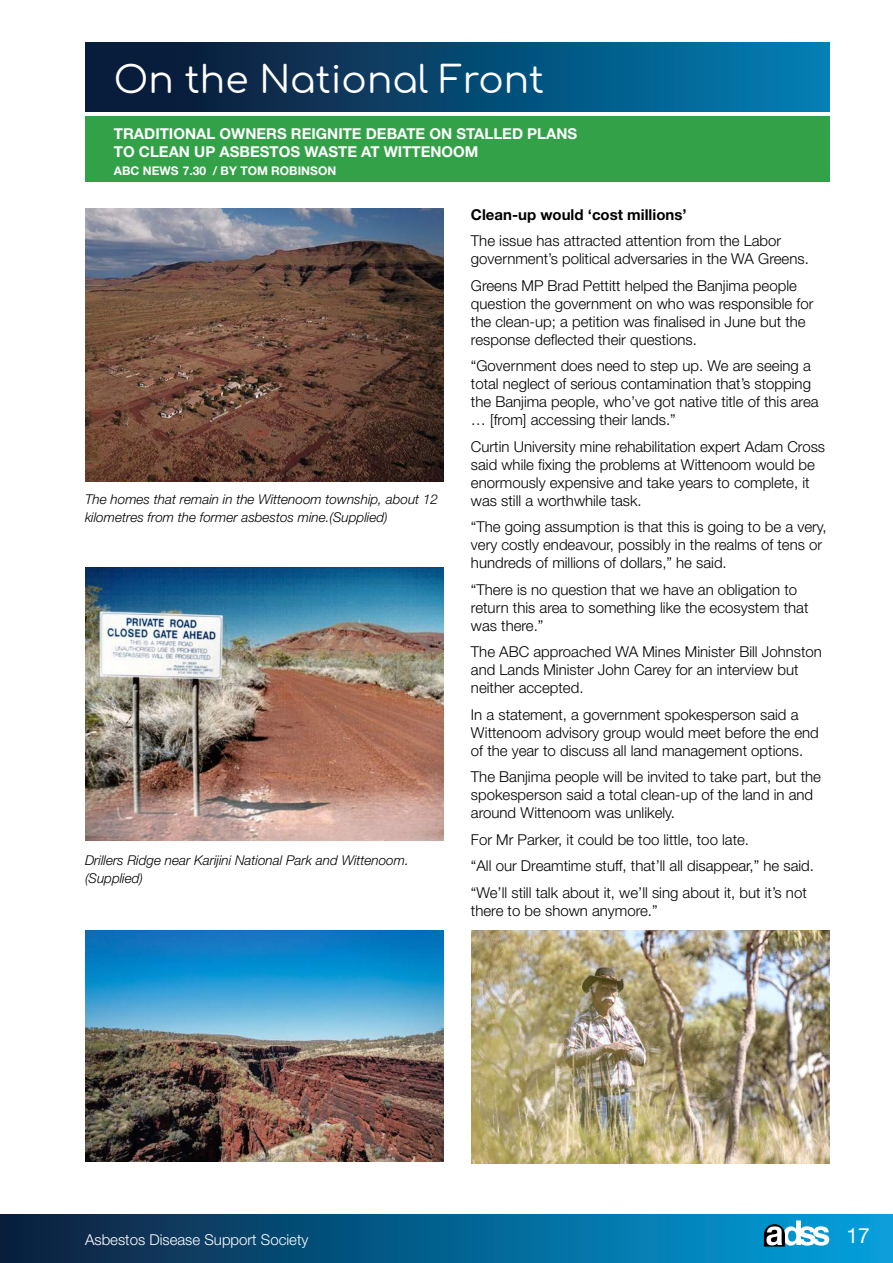
<style>
.page{position:relative;width:893px;height:1263px;background:#fff}
.page>*{position:absolute;margin:0;border:0;box-sizing:border-box;transform-origin:0 0}
.t1{font:37.5px "Comfortaa";color:#fff}
.t2{font:21px "Helvetica Neue";color:#fff}
.t3{font:300 15px/18px "Helvetica Neue";color:#000}
.t4{font:700 15px/18px "Helvetica Neue";color:#fff}
.t5{font:300 15px "Helvetica Neue";color:#fff}
.t6{font:700 15px "Helvetica Neue";color:#000}
.t7{font:italic 300 13.5px/18px "Helvetica Neue";color:#000}
.t8{font:700 12px "Helvetica Neue";color:#fff}
</style>
<div class="page">
<div style="left:0;top:1214px;width:893px;height:49px;background:linear-gradient(to right,#0b1f3e,#01a3e0)"></div>
<svg style="left:764px;top:1220px;width:65px;height:26px"></svg>
<div style="left:85px;top:43px;width:744px;height:69px;background:linear-gradient(to right,#0c122e,#017fb4)"></div>
<div style="left:85px;top:117px;width:744px;height:65px;background:#33a148"></div>
<img style="left:471px;top:930px;width:358px;height:233px">
<img style="left:85px;top:567px;width:358px;height:274px">
<img style="left:86px;top:930px;width:357px;height:231px">
<img style="left:85px;top:208px;width:358px;height:274px">
<h1 class="t1" style="left:114px;top:45px;width:432px">On the National Front</h1>
<p class="t4" style="left:114px;top:125px;width:465px">TRADITIONAL OWNERS REIGNITE DEBATE ON STALLED PLANS<br>TO CLEAN UP ASBESTOS WASTE AT WITTENOOM</p>
<p class="t8" style="left:114px;top:164px;width:224px">ABC NEWS 7.30 / BY TOM ROBINSON</p>
<p class="t7" style="left:85px;top:490px;width:354px">The homes that remain in the Wittenoom township, about 12 kilometres from the former asbestos mine.(Supplied)</p>
<p class="t7" style="left:85px;top:851px;width:325px">Drillers Ridge near Karijini National Park and Wittenoom. (Supplied)</p>
<p class="t6" style="left:471px;top:205px;width:217px">Clean-up would ‘cost millions’</p>
<p class="t3" style="left:471px;top:232px;width:339px">The issue has attracted attention from the Labor government’s political adversaries in the WA Greens.</p>
<p class="t3" style="left:471px;top:276px;width:344px">Greens MP Brad Pettitt helped the Banjima people question the government on who was responsible for the clean-up; a petition was finalised in June but the response deflected their questions.</p>
<p class="t3" style="left:471px;top:357px;width:349px">“Government does need to step up. We are seeing a total neglect of serious contamination that’s stopping the Banjima people, who’ve got native title of this area … [from] accessing their lands.”</p>
<p class="t3" style="left:471px;top:437px;width:356px">Curtin University mine rehabilitation expert Adam Cross said while fixing the problems at Wittenoom would be enormously expensive and take years to complete, it was still a worthwhile task.</p>
<p class="t3" style="left:471px;top:518px;width:357px">“The going assumption is that this is going to be a very, very costly endeavour, possibly in the realms of tens or hundreds of millions of dollars,” he said.</p>
<p class="t3" style="left:471px;top:580px;width:339px">“There is no question that we have an obligation to return this area to something like the ecosystem that was there.”</p>
<p class="t3" style="left:471px;top:643px;width:352px">The ABC approached WA Mines Minister Bill Johnston and Lands Minister John Carey for an interview but neither accepted.</p>
<p class="t3" style="left:471px;top:705px;width:349px">In a statement, a government spokesperson said a<br>Wittenoom advisory group would meet before the end of the year to discuss all land management options.</p>
<p class="t3" style="left:471px;top:768px;width:352px">The Banjima people will be invited to take part, but the spokesperson said a total clean-up of the land in and around Wittenoom was unlikely.</p>
<p class="t3" style="left:471px;top:826px;width:345px;line-height:26.5px">For Mr Parker, it could be too little, too late.<br>“All our Dreamtime stuff, that’ll all disappear,” he said. “We’ll still talk about it, we’ll sing about it, but it’s not</p>
<p class="t3" style="left:471px;top:901px;width:188px">there to be shown anymore.”</p>
<p class="t5" style="left:85px;top:1231px;width:225px">Asbestos Disease Support Society</p>
<h2 class="t2" style="left:846px;top:1223px;width:25px">17</h2>
</div>
